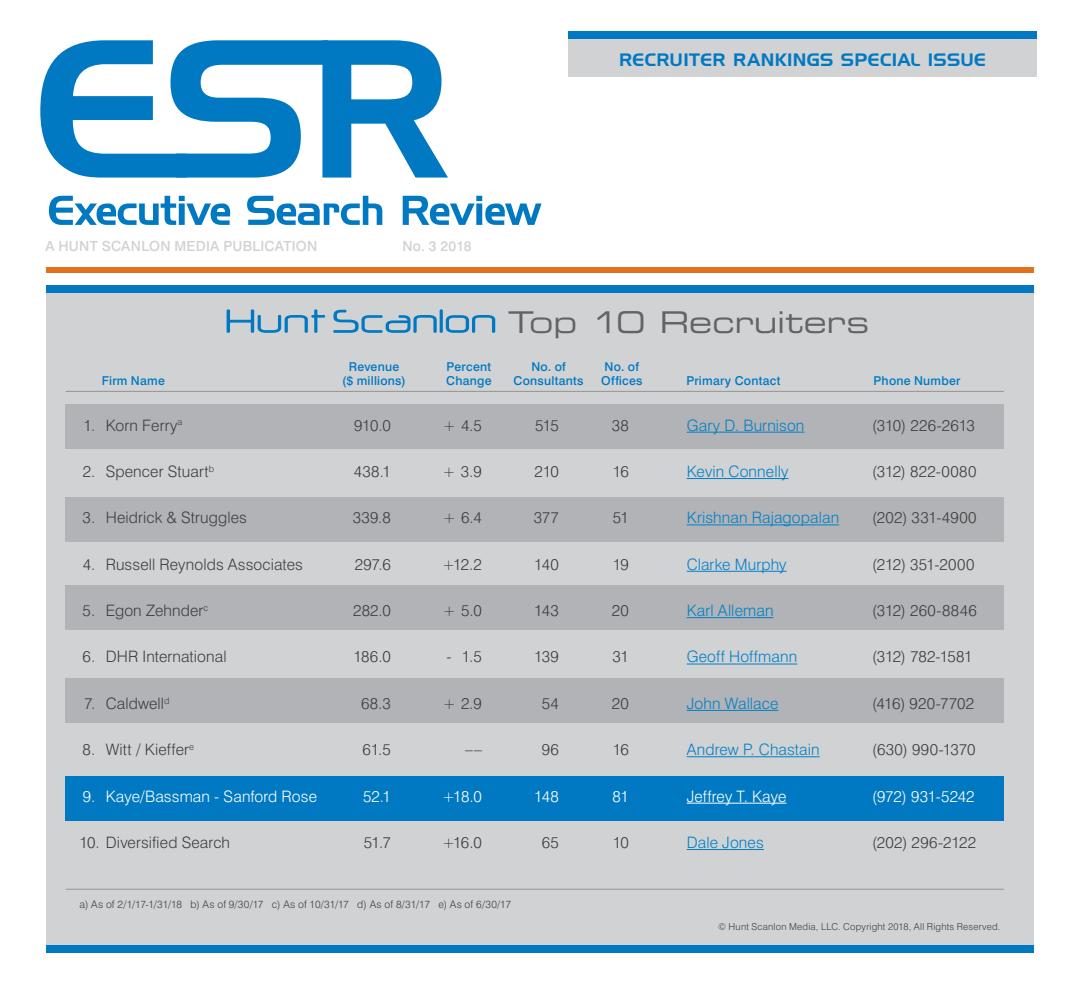
<style>
.page{position:relative;width:1071px;height:1008px;background:#fff}
.page>*{position:absolute;margin:0;border:0;box-sizing:border-box;transform-origin:0 0}
.t1{font:29.93px "Eurostile LT Std Ex 2";letter-spacing:-.005em;color:#636366}
.Sections{font:17.5px "Handel Gothic BT";letter-spacing:.02em;color:#0079c2}
.chart_copy{font:300 15.75px "Swiss 721 BT";letter-spacing:.01em;color:#3e3e3f}
.chart_copy-2{font:300 15.75px "Swiss 721 BT";letter-spacing:.01em;color:#0080c6}
.chart_copy-3{font:300 15.75px "Swiss 721 BT";letter-spacing:.005em;color:#fff}
.chart_copy-4{font:300 15.75px "Swiss 721 BT";letter-spacing:-.015em;color:#3e3e3f}
.Roundup{font:500 14px "Swiss 721 BT";letter-spacing:.015em;color:#d1d2d4}
.Roundup-2{font:500 12.25px/14px "Swiss 721 BT";letter-spacing:.02em;color:#0079c2;text-align:center}
.chart_copy-5{font:300 10.5px "Swiss 721 BT";letter-spacing:.01em;color:#3e3e3f}
.t2{font:300 9.62px "Swiss 721 BT";letter-spacing:.02em;color:#3e3e3f}
</style>
<div class="page">
<div style="left:568px;top:32px;width:469px;height:45px;background:#d1d2d4"></div>
<div style="left:568px;top:32px;width:469px;height:7px;background:#0079c2"></div>
<div style="left:46px;top:267px;width:987px;height:6px;background:#e4701e"></div>
<svg style="left:40px;top:40px;width:408px;height:138px"></svg>
<svg style="left:49px;top:196px;width:181px;height:29px"></svg>
<svg style="left:247px;top:196px;width:135px;height:29px"></svg>
<svg style="left:403px;top:196px;width:139px;height:29px"></svg>
<div style="left:46px;top:285px;width:987px;height:660px;background:#d1d2d4"></div>
<div style="left:46px;top:285px;width:987px;height:8px;background:#0079c2"></div>
<div style="left:46px;top:945px;width:987px;height:8px;background:#0079c2"></div>
<div style="left:66px;top:404px;width:938px;height:45px;background:#b2b3b7"></div>
<div style="left:66px;top:586px;width:938px;height:44px;background:#b2b3b7"></div>
<div style="left:66px;top:497px;width:938px;height:44px;background:#b2b3b7"></div>
<div style="left:66px;top:678px;width:938px;height:45px;background:#b2b3b7"></div>
<div style="left:66px;top:776px;width:938px;height:45px;background:#0079c2"></div>
<hr style="left:687px;top:432px;width:117px;height:1px;background:#0080c6">
<hr style="left:687px;top:478px;width:102px;height:1px;background:#0080c6">
<hr style="left:687px;top:525px;width:152px;height:1px;background:#0080c6">
<hr style="left:687px;top:571px;width:100px;height:1px;background:#0080c6">
<hr style="left:687px;top:617px;width:87px;height:1px;background:#0080c6">
<hr style="left:687px;top:664px;width:110px;height:1px;background:#0080c6">
<hr style="left:687px;top:710px;width:91px;height:1px;background:#0080c6">
<hr style="left:687px;top:756px;width:133px;height:1px;background:#0080c6">
<hr style="left:687px;top:803px;width:99px;height:1px;background:#fff">
<hr style="left:687px;top:849px;width:77px;height:1px;background:#0080c6">
<svg style="left:227px;top:309px;width:98px;height:24px"></svg>
<svg style="left:333px;top:310px;width:104px;height:23px"></svg>
<hr style="left:440px;top:309px;width:3px;height:24px;background:#0079c2;border-radius:2px">
<svg style="left:446px;top:315px;width:49px;height:18px"></svg>
<hr style="left:66px;top:391px;width:938px;height:1px;background:#939598">
<hr style="left:66px;top:889px;width:938px;height:1px;background:#939598">
<p class="Sections" style="left:619px;top:49px;width:368px">RECRUITER RANKINGS SPECIAL ISSUE</p>
<p class="Roundup" style="left:45px;top:237px;width:274px">A HUNT SCANLON MEDIA PUBLICATION</p>
<p class="Roundup" style="left:402px;top:237px;width:71px">No. 3 2018</p>
<p class="t1" style="left:508px;top:302px;width:363px">Top 10 Recruiters</p>
<p class="Roundup-2" style="left:102px;top:373px;width:65px">Firm Name</p>
<p class="Roundup-2" style="left:342px;top:359px;width:65px">Revenue ($ millions)</p>
<p class="Roundup-2" style="left:446px;top:359px;width:47px;text-align:left">Percent<br>Change</p>
<p class="Roundup-2" style="left:514px;top:359px;width:71px">No. of<br>Consultants</p>
<p class="Roundup-2" style="left:601px;top:359px;width:43px;text-align:left">No. of<br>Offices</p>
<p class="Roundup-2" style="left:686px;top:373px;width:96px">Primary Contact</p>
<p class="Roundup-2" style="left:874px;top:373px;width:88px">Phone Number</p>
<p class="chart_copy" style="left:83px;top:415px;width:100px">1. Korn Ferry<sup>a</sup></p>
<p class="chart_copy" style="left:354px;top:415px;width:38px">910.0</p>
<p class="chart_copy" style="left:443px;top:415px;width:41px">+ 4.5</p>
<p class="chart_copy" style="left:535px;top:415px;width:25px">515</p>
<p class="chart_copy" style="left:612px;top:415px;width:19px">38</p>
<p class="chart_copy-2" style="left:687px;top:415px;width:119px">Gary D. Burnison</p>
<p class="chart_copy" style="left:872px;top:415px;width:104px">(310) 226-2613</p>
<p class="chart_copy" style="left:83px;top:462px;width:133px">2. Spencer Stuart<sup>b</sup></p>
<p class="chart_copy" style="left:354px;top:462px;width:39px">438.1</p>
<p class="chart_copy" style="left:443px;top:462px;width:41px">+ 3.9</p>
<p class="chart_copy" style="left:534px;top:462px;width:26px">210</p>
<p class="chart_copy" style="left:613px;top:462px;width:18px">16</p>
<p class="chart_copy-2" style="left:687px;top:462px;width:103px">Kevin Connelly</p>
<p class="chart_copy" style="left:872px;top:462px;width:106px">(312) 822-0080</p>
<p class="chart_copy" style="left:83px;top:508px;width:166px">3. Heidrick &amp; Struggles</p>
<p class="chart_copy" style="left:353px;top:508px;width:40px">339.8</p>
<p class="chart_copy" style="left:443px;top:508px;width:41px">+ 6.4</p>
<p class="chart_copy" style="left:534px;top:508px;width:27px">377</p>
<p class="chart_copy" style="left:613px;top:508px;width:18px">51</p>
<p class="chart_copy-2" style="left:687px;top:508px;width:154px">Krishnan Rajagopalan</p>
<p class="chart_copy" style="left:872px;top:508px;width:106px">(202) 331-4900</p>
<p class="chart_copy" style="left:83px;top:554px;width:222px">4. Russell Reynolds Associates</p>
<p class="chart_copy" style="left:355px;top:554px;width:38px">297.6</p>
<p class="chart_copy" style="left:442px;top:554px;width:41px">+12.2</p>
<p class="chart_copy" style="left:534px;top:554px;width:26px">140</p>
<p class="chart_copy" style="left:613px;top:554px;width:18px">19</p>
<p class="chart_copy-2" style="left:687px;top:554px;width:101px">Clarke Murphy</p>
<p class="chart_copy" style="left:872px;top:554px;width:104px">(212) 351-2000</p>
<p class="chart_copy" style="left:83px;top:601px;width:127px">5. Egon Zehnder<sup>c</sup></p>
<p class="chart_copy" style="left:353px;top:601px;width:39px">282.0</p>
<p class="chart_copy" style="left:443px;top:601px;width:41px">+ 5.0</p>
<p class="chart_copy" style="left:534px;top:601px;width:26px">143</p>
<p class="chart_copy" style="left:612px;top:601px;width:19px">20</p>
<p class="chart_copy-2" style="left:687px;top:601px;width:88px">Karl Alleman</p>
<p class="chart_copy" style="left:872px;top:601px;width:106px">(312) 260-8846</p>
<p class="chart_copy" style="left:83px;top:647px;width:146px">6. DHR International</p>
<p class="chart_copy" style="left:354px;top:647px;width:39px">186.0</p>
<p class="chart_copy" style="left:446px;top:647px;width:37px">- 1.5</p>
<p class="chart_copy" style="left:534px;top:647px;width:26px">139</p>
<p class="chart_copy" style="left:612px;top:647px;width:18px">31</p>
<p class="chart_copy-2" style="left:687px;top:647px;width:112px">Geoff Hoffmann</p>
<p class="chart_copy-4" style="left:872px;top:647px;width:102px">(312) 782-1581</p>
<p class="chart_copy" style="left:84px;top:694px;width:87px">7. Caldwell<sup>d</sup></p>
<p class="chart_copy" style="left:361px;top:694px;width:31px">68.3</p>
<p class="chart_copy" style="left:443px;top:694px;width:41px">+ 2.9</p>
<p class="chart_copy" style="left:542px;top:694px;width:19px">54</p>
<p class="chart_copy" style="left:612px;top:694px;width:19px">20</p>
<p class="chart_copy-2" style="left:687px;top:694px;width:93px">John Wallace</p>
<p class="chart_copy" style="left:872px;top:694px;width:104px">(416) 920-7702</p>
<p class="chart_copy" style="left:83px;top:740px;width:113px">8. Witt / Kieffer<sup>e</sup></p>
<p class="chart_copy" style="left:363px;top:740px;width:30px">61.5</p>
<p class="chart_copy" style="left:465px;top:740px;width:18px">––</p>
<p class="chart_copy" style="left:542px;top:740px;width:19px">96</p>
<p class="chart_copy" style="left:613px;top:740px;width:18px">16</p>
<p class="chart_copy-2" style="left:687px;top:740px;width:135px">Andrew P. Chastain</p>
<p class="chart_copy" style="left:872px;top:740px;width:105px">(630) 990-1370</p>
<p class="chart_copy-3" style="left:83px;top:786px;width:236px">9. Kaye/Bassman - Sanford Rose</p>
<p class="chart_copy-3" style="left:363px;top:786px;width:29px">52.1</p>
<p class="chart_copy-3" style="left:442px;top:786px;width:41px">+18.0</p>
<p class="chart_copy-3" style="left:534px;top:786px;width:26px">148</p>
<p class="chart_copy-3" style="left:612px;top:786px;width:18px">81</p>
<p class="chart_copy-3" style="left:687px;top:786px;width:101px">Jeffrey T. Kaye</p>
<p class="chart_copy-3" style="left:872px;top:786px;width:104px">(972) 931-5242</p>
<p class="chart_copy" style="left:79px;top:833px;width:152px">10. Diversified Search</p>
<p class="chart_copy" style="left:364px;top:833px;width:29px">51.7</p>
<p class="chart_copy" style="left:442px;top:833px;width:41px">+16.0</p>
<p class="chart_copy" style="left:542px;top:833px;width:19px">65</p>
<p class="chart_copy" style="left:613px;top:833px;width:18px">10</p>
<p class="chart_copy-2" style="left:687px;top:833px;width:79px">Dale Jones</p>
<p class="chart_copy" style="left:872px;top:833px;width:106px">(202) 296-2122</p>
<p class="chart_copy-5" style="left:79px;top:898px;width:433px">a) As of 2/1/17-1/31/18 b) As of 9/30/17 c) As of 10/31/17 d) As of 8/31/17 e) As of 6/30/17</p>
<p class="t2" style="left:718px;top:920px;width:284px">© Hunt Scanlon Media, LLC. Copyright 2018, All Rights Reserved.</p>
</div>
